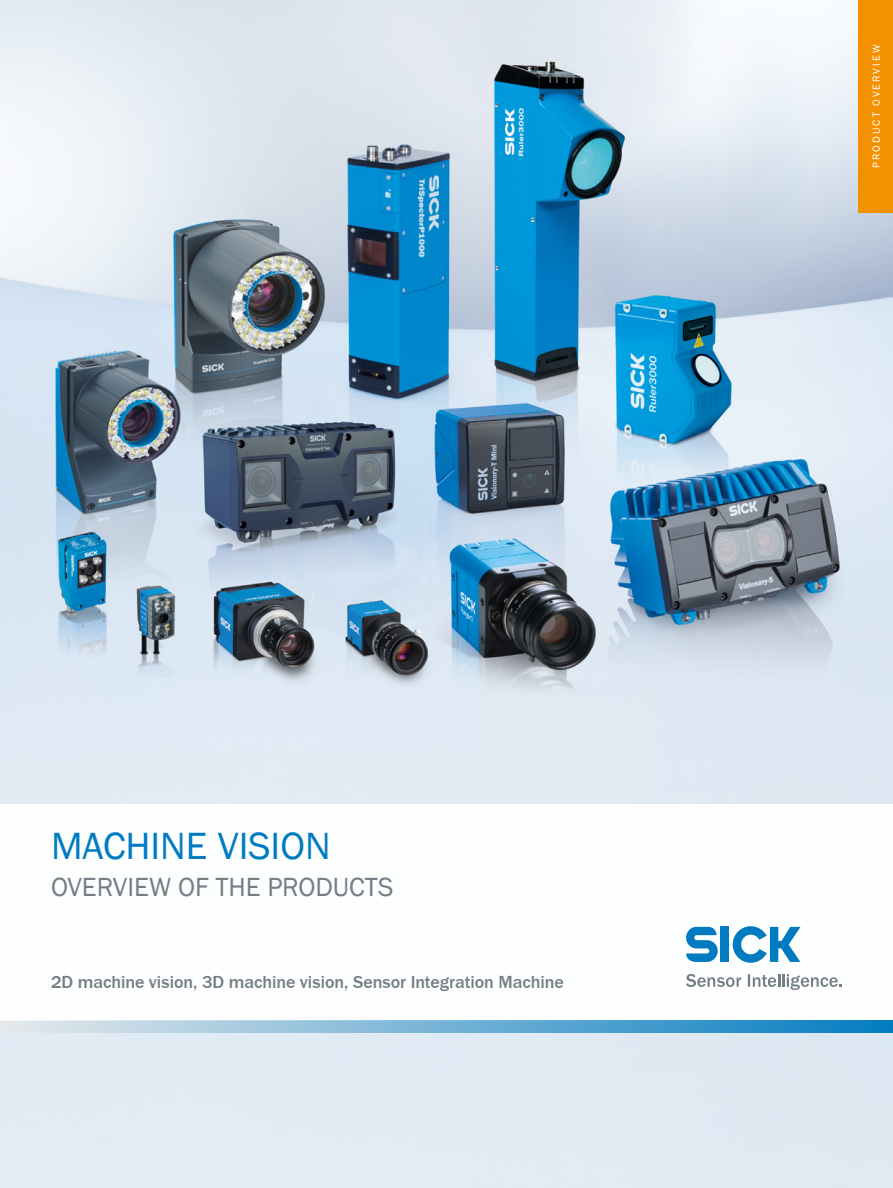
<style>
.page{position:relative;width:893px;height:1188px;background:#fff}
.page>*{position:absolute;margin:0;border:0;box-sizing:border-box;transform-origin:0 0}
.t1{font:39px "SICK Franklin";color:#007bc1}
.t2{font:27px "SICK Franklin";color:#737f85}
.t3{font:500 18px "SICK Franklin";letter-spacing:-.005em;color:#737f85}
.t4{font:10.5px "SICK Franklin";letter-spacing:.195em;color:#fff}
</style>
<div class="page">
<img style="left:0;top:0;width:893px;height:804px">
<svg style="left:0;top:1020px;width:893px;height:13px;background:#75b3d6"></svg>
<svg style="left:686px;top:927px;width:32px;height:35px"></svg>
<div style="left:721px;top:927px;width:8px;height:35px;background:#007bc1"></div>
<svg style="left:733px;top:926px;width:67px;height:37px"></svg>
<svg style="left:686px;top:974px;width:55px;height:13px"></svg>
<svg style="left:748px;top:974px;width:94px;height:16px"></svg>
<div style="left:859px;top:0;width:34px;height:213px;background:#f39100"></div>
<h1 class="t1" style="left:51px;top:822px;width:281px">MACHINE VISION</h1>
<h2 class="t2" style="left:51px;top:870px;width:344px">OVERVIEW OF THE PRODUCTS</h2>
<p class="t3" style="left:51px;top:971px;width:514px">2D machine vision, 3D machine vision, Sensor Integration Machine</p>
<p class="t4" style="left:870px;top:168px;width:125px;rotate:-90deg">PRODUCT OVERVIEW</p>
</div>
